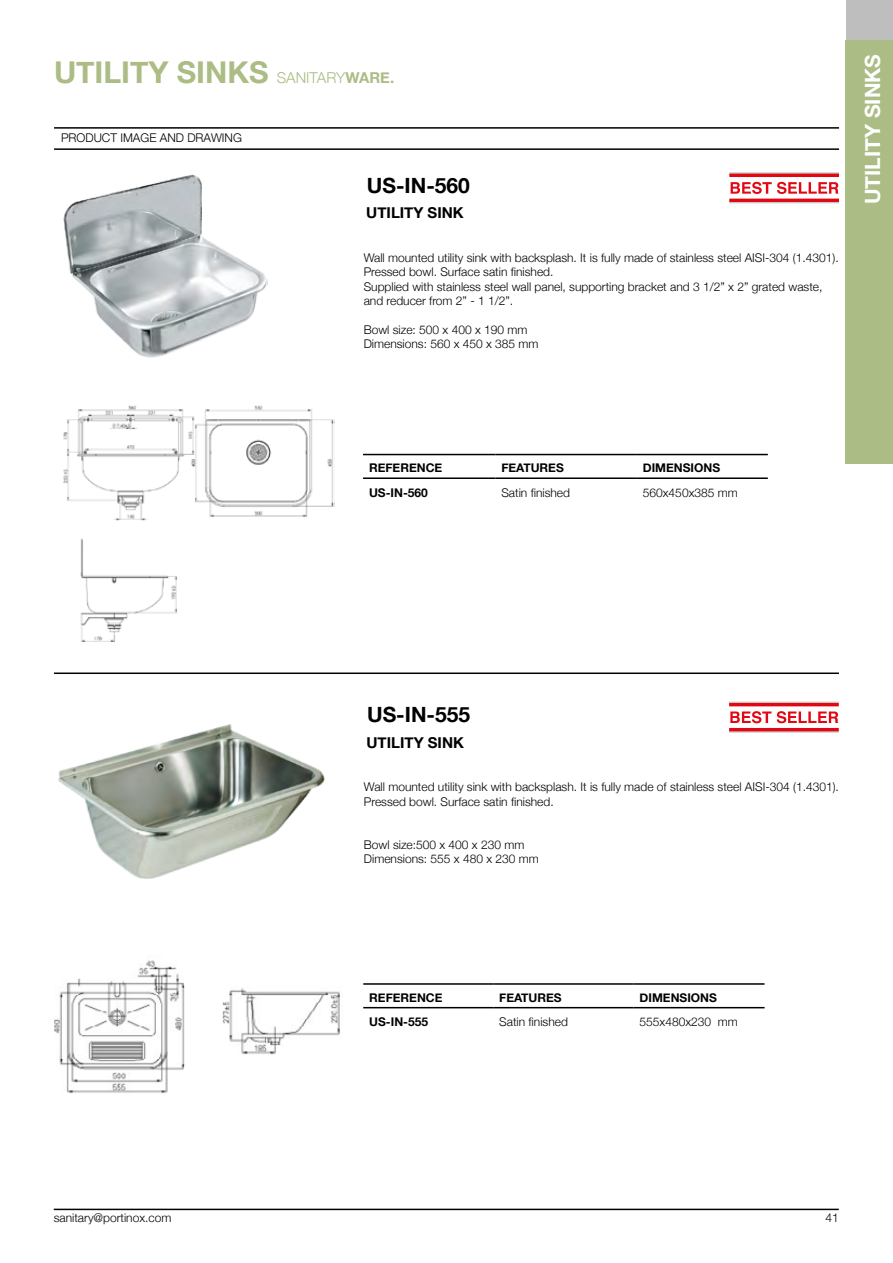
<style>
.page{position:relative;width:893px;height:1263px;background:#fff}
.page>*{position:absolute;margin:0;border:0;box-sizing:border-box;transform-origin:0 0}
.t1{font:700 30px "Helvetica Neue";color:#abbc85}
.t2{font:700 21px "Helvetica Neue";color:#000}
.t3{font:700 21px "Helvetica Neue";color:#fff}
.t4{font:700 15px "Helvetica Neue";color:#000}
.t5{font:300 12px/14.4px "Helvetica Neue";color:#000}
.t6{font:700 12px "Helvetica Neue";color:#000}
.s1{font-weight:300;font-size:15px}
.s2{font-size:15px}
</style>
<div class="page">
<div style="left:846px;top:0;width:47px;height:40px;background:#bebebe"></div>
<hr style="left:54px;top:1209px;width:785px;height:1px;background:#000">
<hr style="left:54px;top:127px;width:785px;height:2px;background:#000">
<hr style="left:54px;top:148px;width:785px;height:2px;background:#000">
<hr style="left:54px;top:672px;width:785px;height:2px;background:#000">
<div style="left:846px;top:41px;width:47px;height:422px;background:#abbc85"></div>
<img style="left:63px;top:174px;width:204px;height:184px">
<hr style="left:363px;top:477px;width:132px;height:2px;background:#000">
<hr style="left:495px;top:477px;width:142px;height:2px;background:#000">
<hr style="left:637px;top:477px;width:131px;height:2px;background:#000">
<hr style="left:363px;top:454px;width:132px;height:1px;background:#000">
<hr style="left:495px;top:454px;width:142px;height:1px;background:#000">
<hr style="left:637px;top:454px;width:131px;height:1px;background:#000">
<img style="left:58px;top:724px;width:267px;height:155px">
<img style="left:54px;top:960px;width:286px;height:134px">
<hr style="left:363px;top:1007px;width:130px;height:1px;background:#000">
<hr style="left:493px;top:1007px;width:141px;height:1px;background:#000">
<hr style="left:634px;top:1007px;width:131px;height:1px;background:#000">
<hr style="left:363px;top:983px;width:130px;height:2px;background:#000">
<hr style="left:493px;top:983px;width:141px;height:2px;background:#000">
<hr style="left:634px;top:983px;width:131px;height:2px;background:#000">
<img style="left:63px;top:405px;width:271px;height:238px">
<svg style="left:729px;top:172px;width:110px;height:2px"></svg>
<hr style="left:729px;top:200px;width:110px;height:3px;background:#c6c6c6">
<hr style="left:729px;top:174px;width:110px;height:3px;background:#e30613">
<hr style="left:729px;top:199px;width:110px;height:3px;background:#e30613">
<svg style="left:731px;top:182px;width:107px;height:12px"></svg>
<hr style="left:729px;top:702px;width:110px;height:3px;background:#c6c6c6">
<svg style="left:729px;top:731px;width:110px;height:2px"></svg>
<hr style="left:729px;top:703px;width:110px;height:3px;background:#e30613">
<hr style="left:729px;top:728px;width:110px;height:3px;background:#e30613">
<svg style="left:730px;top:711px;width:41px;height:12px"></svg>
<svg style="left:777px;top:711px;width:61px;height:12px"></svg>
<h1 class="t1" style="left:54px;top:54px;width:342px">UTILITY SINKS <span class="s1">SANITARY</span><span class="s2">WARE.</span></h1>
<h2 class="t3" style="left:860px;top:204px;width:152px;rotate:-90deg">UTILITY SINKS</h2>
<p class="t5" style="left:61px;top:130px;width:182px">PRODUCT IMAGE AND DRAWING</p>
<h2 class="t2" style="left:367px;top:172px;width:105px">US-IN-560</h2>
<p class="t4" style="left:366px;top:204px;width:99px">UTILITY SINK</p>
<p class="t5" style="left:364px;top:250px;width:476px">Wall mounted utility sink with backsplash. It is fully made of stainless steel AISI-304 (1.4301).<br>Pressed bowl. Surface satin finished.<br>Supplied with stainless steel wall panel, supporting bracket and 3 1/2” x 2” grated waste, and reducer from 2” - 1 1/2”.</p>
<p class="t5" style="left:364px;top:322px;width:176px">Bowl size: 500 x 400 x 190 mm<br>Dimensions: 560 x 450 x 385 mm</p>
<p class="t6" style="left:369px;top:460px;width:75px">REFERENCE</p>
<p class="t6" style="left:501px;top:460px;width:64px">FEATURES</p>
<p class="t6" style="left:643px;top:460px;width:79px">DIMENSIONS</p>
<p class="t6" style="left:369px;top:485px;width:60px">US-IN-560</p>
<p class="t5" style="left:501px;top:485px;width:70px">Satin finished</p>
<p class="t5" style="left:643px;top:485px;width:96px">560x450x385 mm</p>
<h2 class="t2" style="left:367px;top:702px;width:105px">US-IN-555</h2>
<p class="t4" style="left:366px;top:733px;width:99px">UTILITY SINK</p>
<p class="t5" style="left:364px;top:780px;width:476px">Wall mounted utility sink with backsplash. It is fully made of stainless steel AISI-304 (1.4301).<br>Pressed bowl. Surface satin finished.</p>
<p class="t5" style="left:364px;top:837px;width:176px">Bowl size:500 x 400 x 230 mm<br>Dimensions: 555 x 480 x 230 mm</p>
<p class="t6" style="left:369px;top:990px;width:75px">REFERENCE</p>
<p class="t6" style="left:499px;top:990px;width:64px">FEATURES</p>
<p class="t6" style="left:640px;top:990px;width:79px">DIMENSIONS</p>
<p class="t6" style="left:369px;top:1014px;width:60px">US-IN-555</p>
<p class="t5" style="left:499px;top:1014px;width:70px">Satin finished</p>
<p class="t5" style="left:640px;top:1014px;width:100px">555x480x230 mm</p>
<p class="t5" style="left:54px;top:1210px;width:119px">sanitary@portinox.com</p>
<p class="t5" style="left:825px;top:1210px;width:15px">41</p>
</div>
